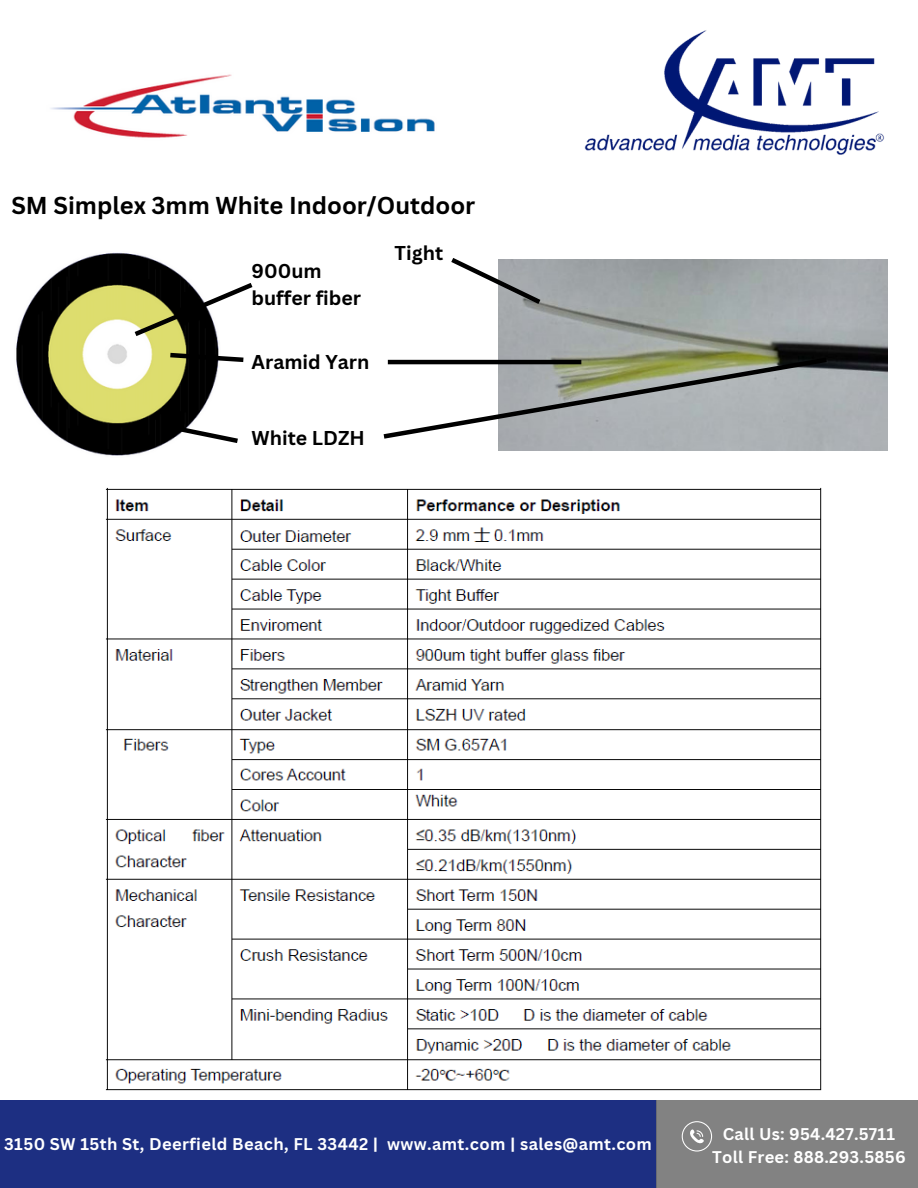
<style>
.page{position:relative;width:918px;height:1188px;background:#fff}
.page>*{position:absolute;margin:0;border:0;box-sizing:border-box;transform-origin:0 0}
.t1{font:700 23.85px "Canva Sans";color:#000}
.t2{font:700 19.5px "Canva Sans";color:#000}
.t3{font:700 16.5px "Canva Sans";letter-spacing:.025em;color:#fff}
</style>
<div class="page">
<img style="left:584px;top:30px;width:301px;height:125px">
<div style="left:0;top:1100px;width:656px;height:88px;background:#1d2f82"></div>
<div style="left:656px;top:1100px;width:262px;height:88px;background:#828282"></div>
<svg style="left:682px;top:1121px;width:30px;height:31px"></svg>
<img style="left:50px;top:74px;width:385px;height:64px">
<img style="left:16px;top:252px;width:203px;height:204px">
<img style="left:498px;top:260px;width:390px;height:190px">
<svg style="left:130px;top:279px;width:123px;height:61px"></svg>
<svg style="left:166px;top:350px;width:78px;height:15px"></svg>
<svg style="left:165px;top:422px;width:73px;height:24px"></svg>
<svg style="left:451px;top:258px;width:94px;height:50px"></svg>
<svg style="left:383px;top:355px;width:448px;height:87px"></svg>
<img style="left:105px;top:487px;width:717px;height:604px">
<p class="t1" style="left:11px;top:189px;width:465px">SM Simplex 3mm White Indoor/Outdoor</p>
<p class="t2" style="left:252px;top:257px;width:72px">900um</p>
<p class="t2" style="left:252px;top:284px;width:111px">buffer fiber</p>
<p class="t2" style="left:252px;top:348px;width:119px">Aramid Yarn</p>
<p class="t2" style="left:252px;top:425px;width:115px">White LDZH</p>
<p class="t2" style="left:395px;top:239px;width:50px">Tight</p>
<p class="t3" style="left:4px;top:1132px;width:649px">3150 SW 15th St, Deerfield Beach, FL 33442 | www.amt.com | sales@amt.com</p>
<p class="t3" style="left:723px;top:1123px;width:174px">Call Us: 954.427.5711</p>
<p class="t3" style="left:712px;top:1145px;width:195px">Toll Free: 888.293.5856</p>
</div>
